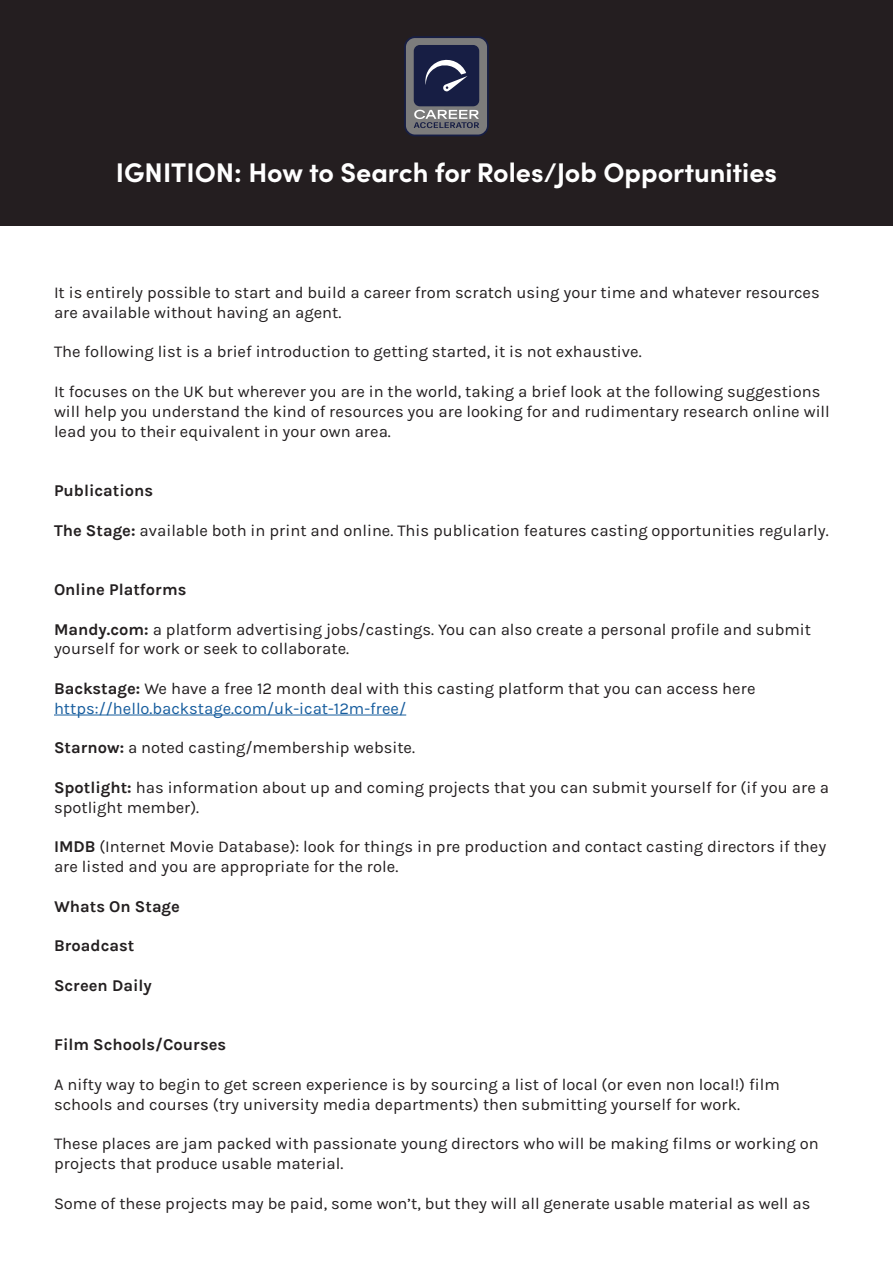
<style>
.page{position:relative;width:893px;height:1263px;background:#fff}
.page>*{position:absolute;margin:0;border:0;box-sizing:border-box;transform-origin:0 0}
.t1{font:700 27px "Sofia Pro";color:#fff}
.t2{font:16.5px/19.8px "Karla";color:#231f20}
.t3{font:700 16.5px "Karla";color:#231f20}
.t4{font:16.5px "Karla";color:#175d9e}
.s1{font-weight:700}
</style>
<div class="page">
<div style="left:0;top:0;width:893px;height:225px;background:#241e20"></div>
<div style="left:405px;top:37px;width:83px;height:98px;background:#7c7c7c;border-radius:10px"></div>
<div style="left:404px;top:36px;width:85px;height:100px;border:2px solid #171e44;border-radius:10px"></div>
<svg style="left:414px;top:45px;width:65px;height:83px;background:#434762"></svg>
<hr style="left:54px;top:715px;width:352px;height:1px;background:#175d9e">
<p class="t1" style="left:116px;top:152px;width:663px">IGNITION: How to Search for Roles/Job Opportunities</p>
<p class="t2" style="left:54px;top:283px;width:767px">It is entirely possible to start and build a career from scratch using your time and whatever resources are available without having an agent.</p>
<p class="t2" style="left:54px;top:342px;width:589px">The following list is a brief introduction to getting started, it is not exhaustive.</p>
<p class="t2" style="left:54px;top:382px;width:777px">It focuses on the UK but wherever you are in the world, taking a brief look at the following suggestions will help you understand the kind of resources you are looking for and rudimentary research online will lead you to their equivalent in your own area.</p>
<p class="t3" style="left:54px;top:481px;width:101px">Publications</p>
<p class="t2" style="left:54px;top:520px;width:776px"><span class="s1">The Stage:</span> available both in print and online. This publication features casting opportunities regularly.</p>
<p class="t3" style="left:54px;top:580px;width:134px">Online Platforms</p>
<p class="t2" style="left:54px;top:619px;width:758px"><span class="s1">Mandy.com:</span> a platform advertising jobs/castings. You can also create a personal profile and submit yourself for work or seek to collaborate.</p>
<p class="t2" style="left:54px;top:679px;width:703px"><span class="s1">Backstage:</span> We have a free 12 month deal with this casting platform that you can access here</p>
<p class="t4" style="left:54px;top:699px;width:354px">https://hello.backstage.com/uk-icat-12m-free/</p>
<p class="t2" style="left:54px;top:738px;width:363px"><span class="s1">Starnow:</span> a noted casting/membership website.</p>
<p class="t2" style="left:54px;top:778px;width:776px"><span class="s1">Spotlight:</span> has information about up and coming projects that you can submit yourself for (if you are a spotlight member).</p>
<p class="t2" style="left:54px;top:837px;width:774px"><span class="s1">IMDB</span> (Internet Movie Database): look for things in pre production and contact casting directors if they are listed and you are appropriate for the role.</p>
<p class="t3" style="left:54px;top:897px;width:127px">Whats On Stage</p>
<p class="t3" style="left:54px;top:936px;width:82px">Broadcast</p>
<p class="t3" style="left:54px;top:976px;width:99px">Screen Daily</p>
<p class="t3" style="left:54px;top:1035px;width:174px">Film Schools/Courses</p>
<p class="t2" style="left:54px;top:1075px;width:727px">A nifty way to begin to get screen experience is by sourcing a list of local (or even non local!) film schools and courses (try university media departments) then submitting yourself for work.</p>
<p class="t2" style="left:54px;top:1134px;width:766px">These places are jam packed with passionate young directors who will be making films or working on projects that produce usable material.</p>
<p class="t2" style="left:54px;top:1194px;width:758px">Some of these projects may be paid, some won’t, but they will all generate usable material as well as</p>
</div>
